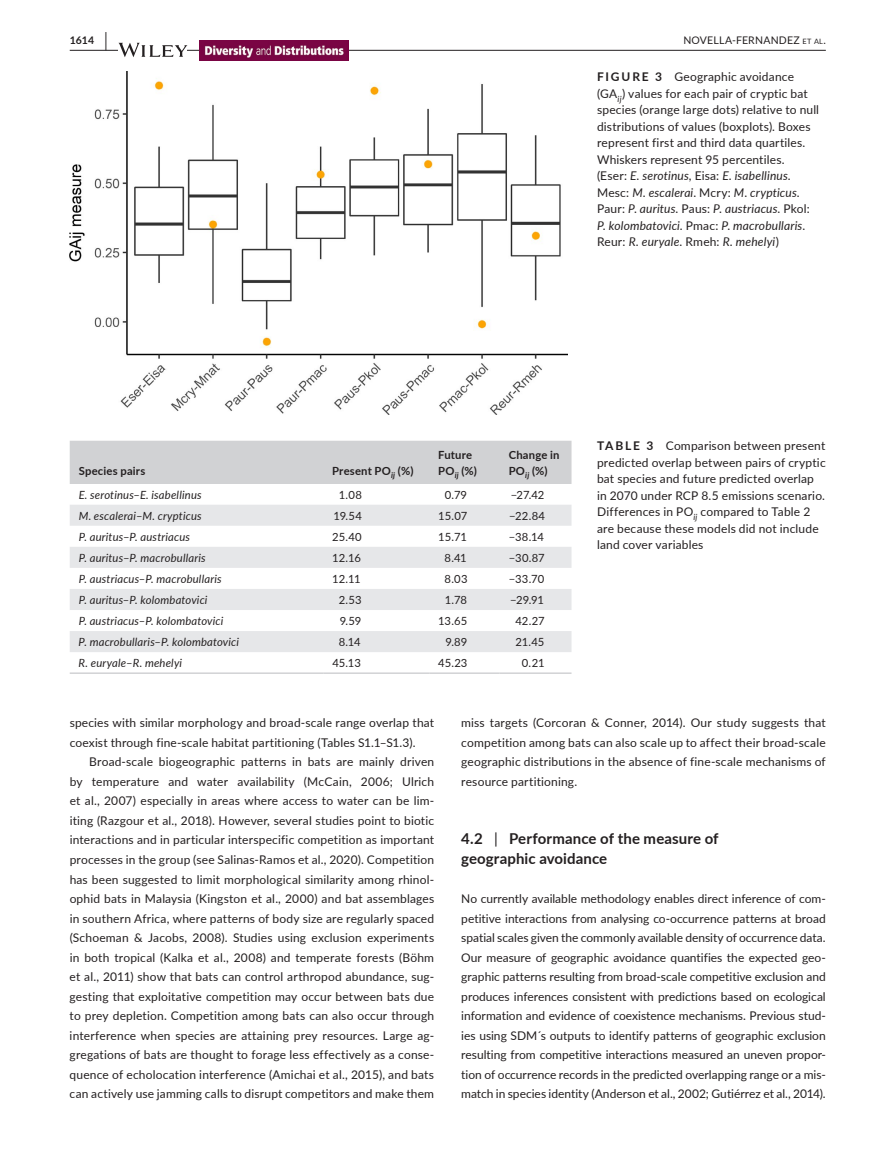
<style>
.page{position:relative;width:893px;height:1174px;background:#fff}
.page>*{position:absolute;margin:0;border:0;box-sizing:border-box;transform-origin:0 0}
.t1{font:700 15px/19.5px "Lato";letter-spacing:.005em;color:#231f20}
.t2{font:12px/19.5px "Lato";letter-spacing:.015em;color:#231f20}
.t3{font:italic 11.25px "Lato";letter-spacing:.015em;color:#231f20}
.t4{font:11.25px "Lato";letter-spacing:-.005em;color:#231f20}
.t5{font:700 11.25px/15.8px "Lato";letter-spacing:.015em;color:#231f20}
.t6{font:10.5px "Lato";letter-spacing:.02em;color:#231f20}
.t7{font:700 10.5px "Lato";color:#231f20}
.s1{font-size:19.5px}
.s2{font-size:7.35px}
.s3{font-weight:700}
.s4{font-style:italic}
.s5{color:#fff}
.s6{font-style:normal}
.s7{font-weight:400}
</style>
<div class="page">
<hr style="left:70px;top:50px;width:756px;height:1px;background:#231f20">
<svg style="left:119px;top:43px;width:68px;height:14px"></svg>
<img style="left:199px;top:40px;width:149px;height:21px">
<img style="left:70px;top:72px;width:497px;height:343px">
<div style="left:70px;top:441px;width:501px;height:43px;background:#d1d2d4"></div>
<svg style="left:70px;top:505px;width:501px;height:147px;fill:#e6e7e9"></svg>
<hr style="left:70px;top:672px;width:253px;height:2px;background:#d1d2d4">
<hr style="left:323px;top:672px;width:106px;height:2px;background:#d1d2d4">
<hr style="left:429px;top:672px;width:71px;height:2px;background:#d1d2d4">
<hr style="left:500px;top:672px;width:71px;height:2px;background:#d1d2d4">
<p class="t7" style="left:70px;top:33px;width:39px">1614 <span class="s1">|</span></p>
<p class="t6" style="left:683px;top:33px;width:144px">NOVELLA-FERNANDEZ <span class="s2">et al</span>.</p>
<p class="t2" style="left:597px;top:68px;width:226px;line-height:16.5px"><span class="s3">FIGURE 3</span> Geographic avoidance (GA<sub>ij</sub>) values for each pair of cryptic bat species (orange large dots) relative to null distributions of values (boxplots). Boxes represent first and third data quartiles.<br>Whiskers represent 95 percentiles.<br>(Eser: <span class="s4">E</span>. <span class="s4">serotinus</span>, Eisa: <span class="s4">E</span>. <span class="s4">isabellinus</span>.<br>Mesc: <span class="s4">M</span>. <span class="s4">escalerai</span>. Mcry: <span class="s4">M</span>. <span class="s4">crypticus</span>.<br>Paur: <span class="s4">P</span>. <span class="s4">auritus</span>. Paus: <span class="s4">P</span>. <span class="s4">austriacus</span>. Pkol:<br><span class="s4">P</span>. <span class="s4">kolombatovici</span>. Pmac: <span class="s4">P</span>. <span class="s4">macrobullaris</span>.<br>Reur: <span class="s4">R</span>. <span class="s4">euryale</span>. Rmeh: <span class="s4">R</span>. <span class="s4">mehelyi</span>) <span class="s5">[Colour</span></p>
<p class="t5" style="left:79px;top:462px;width:68px">Species pairs</p>
<p class="t5" style="left:332px;top:462px;width:83px">Present PO<sub>ij</sub> (%)</p>
<p class="t5" style="left:438px;top:446px;width:40px">Future<br>PO<sub>ij</sub> (%)</p>
<p class="t5" style="left:509px;top:446px;width:52px">Change in<br>PO<sub>ij</sub> (%)</p>
<p class="t3" style="left:79px;top:486px;width:124px">E. serotinus<span class="s6">–</span>E. isabellinus</p>
<p class="t4" style="left:339px;top:486px;width:24px">1.08</p>
<p class="t4" style="left:445px;top:486px;width:24px">0.79</p>
<p class="t4" style="left:511px;top:486px;width:35px">−27.42</p>
<p class="t3" style="left:79px;top:507px;width:124px">M. escalerai<span class="s6">–</span>M. crypticus</p>
<p class="t4" style="left:334px;top:507px;width:30px">19.54</p>
<p class="t4" style="left:438px;top:507px;width:31px">15.07</p>
<p class="t4" style="left:509px;top:507px;width:37px">−22.84</p>
<p class="t3" style="left:79px;top:528px;width:113px">P. auritus<span class="s6">–</span>P. austriacus</p>
<p class="t4" style="left:332px;top:528px;width:31px">25.40</p>
<p class="t4" style="left:438px;top:528px;width:30px">15.71</p>
<p class="t4" style="left:509px;top:528px;width:37px">−38.14</p>
<p class="t3" style="left:79px;top:550px;width:128px">P. auritus<span class="s6">–</span>P. macrobullaris</p>
<p class="t4" style="left:332px;top:550px;width:30px">12.16</p>
<p class="t4" style="left:445px;top:550px;width:24px">8.41</p>
<p class="t4" style="left:509px;top:550px;width:37px">−30.87</p>
<p class="t3" style="left:79px;top:571px;width:144px">P. austriacus<span class="s6">–</span>P. macrobullaris</p>
<p class="t4" style="left:332px;top:571px;width:30px">12.11</p>
<p class="t4" style="left:445px;top:571px;width:25px">8.03</p>
<p class="t4" style="left:509px;top:571px;width:37px">−33.70</p>
<p class="t3" style="left:79px;top:592px;width:130px">P. auritus<span class="s6">–</span>P. kolombatovici</p>
<p class="t4" style="left:339px;top:592px;width:24px">2.53</p>
<p class="t4" style="left:445px;top:592px;width:24px">1.78</p>
<p class="t4" style="left:510px;top:592px;width:35px">−29.91</p>
<p class="t3" style="left:79px;top:613px;width:146px">P. austriacus<span class="s6">–</span>P. kolombatovici</p>
<p class="t4" style="left:340px;top:613px;width:23px">9.59</p>
<p class="t4" style="left:438px;top:613px;width:31px">13.65</p>
<p class="t4" style="left:515px;top:613px;width:31px">42.27</p>
<p class="t3" style="left:79px;top:634px;width:162px">P. macrobullaris<span class="s6">–</span>P. kolombatovici</p>
<p class="t4" style="left:339px;top:634px;width:23px">8.14</p>
<p class="t4" style="left:445px;top:634px;width:23px">9.89</p>
<p class="t4" style="left:515px;top:634px;width:30px">21.45</p>
<p class="t3" style="left:79px;top:655px;width:105px">R. euryale<span class="s6">–</span>R. mehelyi</p>
<p class="t4" style="left:332px;top:655px;width:30px">45.13</p>
<p class="t4" style="left:438px;top:655px;width:31px">45.23</p>
<p class="t4" style="left:522px;top:655px;width:24px">0.21</p>
<p class="t2" style="left:597px;top:437px;width:230px;line-height:16.5px"><span class="s3">TABLE 3</span> Comparison between present predicted overlap between pairs of cryptic bat species and future predicted overlap in 2070 under RCP 8.5 emissions scenario.<br>Differences in PO<sub>ij</sub> compared to Table 2 are because these models did not include land cover variables</p>
<p class="t2" style="left:70px;top:713px;width:366px">species with similar morphology and broad-scale range overlap that coexist through fine-scale habitat partitioning (Tables S1.1–S1.3).</p>
<p class="t2" style="left:70px;top:752px;width:366px;text-align:justify;text-indent:20px">Broad-scale biogeographic patterns in bats are mainly driven by temperature and water availability (McCain, 2006; Ulrich et al., 2007) especially in areas where access to water can be lim&shy;iting (Razgour et al., 2018). However, several studies point to biotic interactions and in particular interspecific competition as important processes in the group (see Salinas-Ramos et al., 2020). Competition has been suggested to limit morphological similarity among rhinol&shy;ophid bats in Malaysia (Kingston et al., 2000) and bat assemblages in southern Africa, where patterns of body size are regularly spaced (Schoeman &amp; Jacobs, 2008). Studies using exclusion experiments in both tropical (Kalka et al., 2008) and temperate forests (Böhm et al., 2011) show that bats can control arthropod abundance, sug&shy;gesting that exploitative competition may occur between bats due to prey depletion. Competition among bats can also occur through interference when species are attaining prey resources. Large ag&shy;gregations of bats are thought to forage less effectively as a conse&shy;quence of echolocation interference (Amichai et al., 2015), and bats can actively use jamming calls to disrupt competitors and make them</p>
<p class="t2" style="left:461px;top:713px;width:366px;text-align:justify">miss targets (Corcoran &amp; Conner, 2014). Our study suggests that competition among bats can also scale up to affect their broad-scale geographic distributions in the absence of fine-scale mechanisms of resource partitioning.</p>
<p class="t1" style="left:461px;top:828px;width:259px">4.2 <span class="s7">|</span> Performance of the measure of geographic avoidance</p>
<p class="t2" style="left:461px;top:888px;width:366px;text-align:justify">No currently available methodology enables direct inference of com&shy;petitive interactions from analysing co-occurrence patterns at broad spatial scales given the commonly available density of occurrence data.<br>Our measure of geographic avoidance quantifies the expected geo&shy;graphic patterns resulting from broad-scale competitive exclusion and produces inferences consistent with predictions based on ecological information and evidence of coexistence mechanisms. Previous stud&shy;ies using SDM´s outputs to identify patterns of geographic exclusion resulting from competitive interactions measured an uneven propor&shy;tion of occurrence records in the predicted overlapping range or a mis&shy;match in species identity (Anderson et al., 2002; Gutiérrez et al., 2014).</p>
</div>
